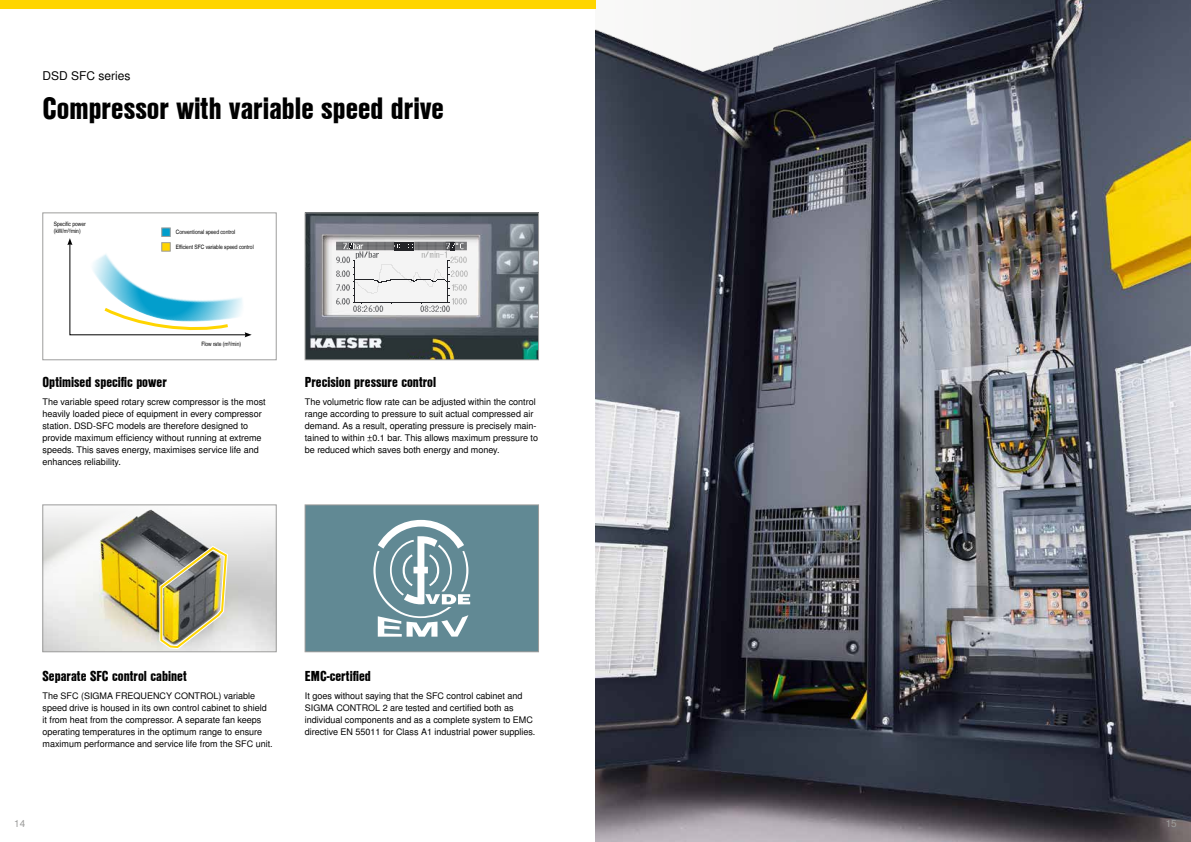
<style>
.page{position:relative;width:1191px;height:842px;background:#fff}
.page>*{position:absolute;margin:0;border:0;box-sizing:border-box;transform-origin:0 0}
.t1{font:30px "Nimbus San L Bla Con";color:#000}
.t2{font:14px "Nimbus San L Bla Con";color:#000}
.t3{font:12px "Nimbus San L";color:#000}
.t4{font:10px "Nimbus San L";color:#9d9d9c}
.t5{font:9px/12px "Nimbus San L";color:#000}
.t6{font:6px/7px "Nimbus San L Reg Con";color:#000}
</style>
<div class="page">
<img style="left:595px;top:0;width:596px;height:842px">
<img style="left:307px;top:215px;width:230px;height:143px">
<div style="left:305px;top:213px;width:234px;height:147px;border:1px solid #9d9d9c"></div>
<svg style="left:336px;top:242px;width:132px;height:70px"></svg>
<svg style="left:67px;top:238px;width:185px;height:99px"></svg>
<div style="left:43px;top:213px;width:233px;height:147px;border:1px solid #9d9d9c"></div>
<img style="left:45px;top:509px;width:229px;height:141px">
<div style="left:43px;top:505px;width:233px;height:147px;border:1px solid #9d9d9c"></div>
<div style="left:305px;top:505px;width:233px;height:147px;background:#618994"></div>
<svg style="left:373px;top:520px;width:97px;height:117px"></svg>
<div style="left:305px;top:505px;width:234px;height:147px;border:1px solid #9d9d9c"></div>
<div style="left:162px;top:228px;width:8px;height:9px;background:#009dcc;border:1px solid #9d9d9c"></div>
<div style="left:162px;top:243px;width:8px;height:8px;background:#ffd500"></div>
<svg style="left:158px;top:525px;width:71px;height:125px;background:#a7a282"></svg>
<div style="left:0;top:0;width:595px;height:9px;background:#ffd500"></div>
<h3 class="t3" style="left:43px;top:69px;width:90px">DSD SFC series</h3>
<h1 class="t1" style="left:43px;top:85px;width:403px">Compressor with variable speed drive</h1>
<p class="t6" style="left:54px;top:220px;width:33px">Specific power (kW/m³/min)</p>
<p class="t6" style="left:176px;top:229px;width:61px">Conventional speed control</p>
<p class="t6" style="left:176px;top:243px;width:79px">Efficient SFC variable speed control</p>
<p class="t6" style="left:201px;top:341px;width:41px">Flow rate (m³/min)</p>
<h2 class="t2" style="left:43px;top:371px;width:126px">Optimised specific power</h2>
<p class="t5" style="left:43px;top:396px;width:225px">The variable speed rotary screw compressor is the most heavily loaded piece of equipment in every compressor station. DSD-SFC models are therefore designed to provide maximum efficiency without running at extreme speeds. This saves energy, maximises service life and enhances reliability.</p>
<h2 class="t2" style="left:305px;top:371px;width:133px">Precision pressure control</h2>
<p class="t5" style="left:305px;top:396px;width:235px">The volumetric flow rate can be adjusted within the control range according to pressure to suit actual compressed air demand. As a result, operating pressure is precisely main&shy;tained to within ±0.1 bar. This allows maximum pressure to be reduced which saves both energy and money.</p>
<h2 class="t2" style="left:43px;top:665px;width:146px">Separate SFC control cabinet</h2>
<p class="t5" style="left:43px;top:690px;width:232px">The SFC (SIGMA FREQUENCY CONTROL) variable speed drive is housed in its own control cabinet to shield it from heat from the compressor. A separate fan keeps operating temperatures in the optimum range to ensure maximum performance and service life from the SFC unit.</p>
<h2 class="t2" style="left:305px;top:665px;width:67px">EMC-certified</h2>
<p class="t5" style="left:305px;top:690px;width:232px">It goes without saying that the SFC control cabinet and SIGMA CONTROL 2 are tested and certified both as individual components and as a complete system to EMC directive EN 55011 for Class A1 industrial power supplies.</p>
<p class="t4" style="left:14px;top:817px;width:13px">14</p>
<p class="t4" style="left:1165px;top:817px;width:13px">15</p>
</div>
